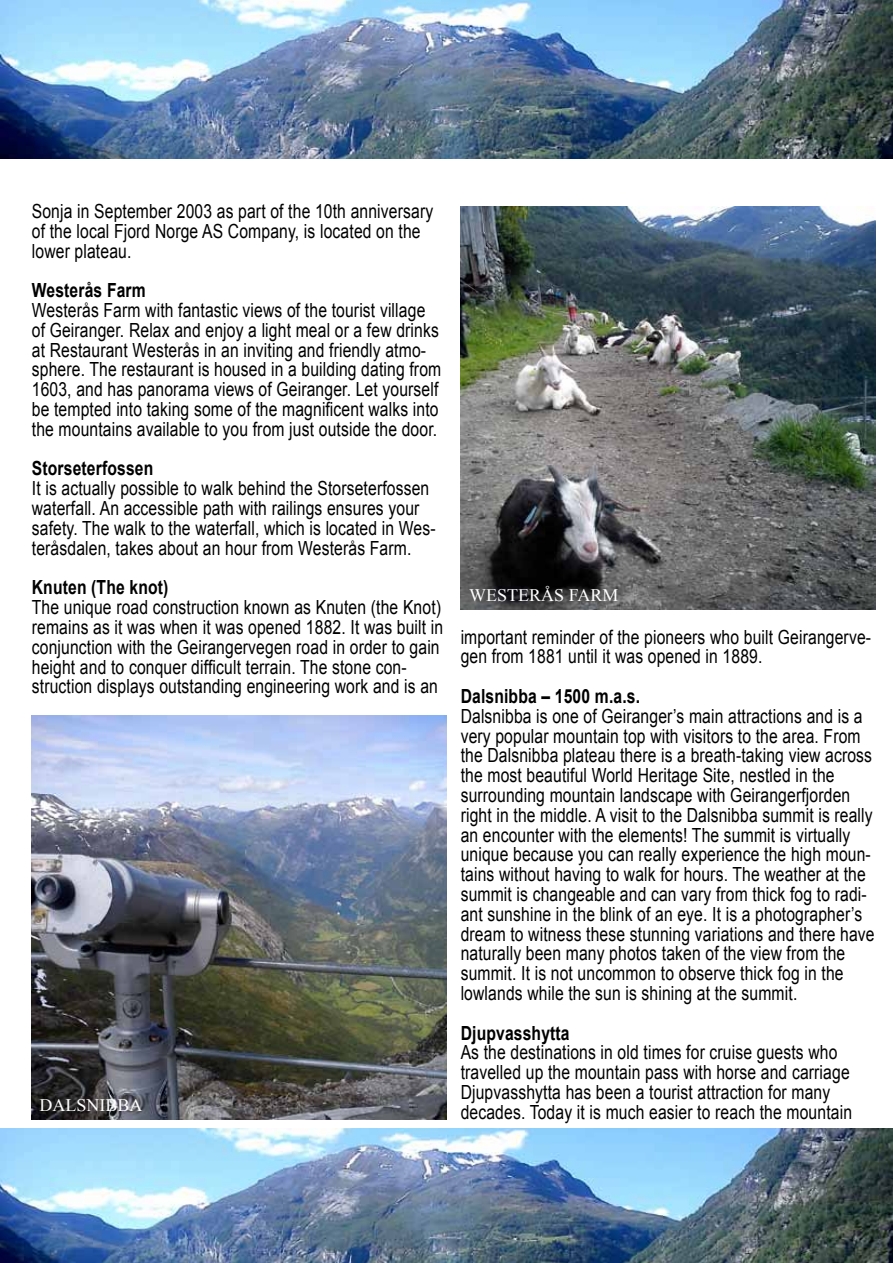
<style>
.page{position:relative;width:893px;height:1263px;background:#fff}
.page>*{position:absolute;margin:0;border:0;box-sizing:border-box;transform-origin:0 0}
.t1{font:19.5px/19.8px "Arial";letter-spacing:.01em;color:#000;scale:.81 1}
.t2{font:700 19.5px "Arial";letter-spacing:.01em;color:#000;scale:.81 1}
.t3{font:18px "Mongolian Baiti";color:#fff}
</style>
<div class="page">
<img style="left:0;top:1128px;width:893px;height:135px">
<img style="left:1px;top:1px;width:892px;height:158px">
<img style="left:461px;top:206px;width:414px;height:404px">
<img style="left:31px;top:715px;width:415px;height:404px">
<p class="t1" style="left:32px;top:201px;width:497px">Sonja in September 2003 as part of the 10th anniversary of the local Fjord Norge AS Company, is located on the lower plateau.</p>
<p class="t2" style="left:32px;top:277px;width:142px">Westerås Farm</p>
<p class="t1" style="left:32px;top:300px;width:507px">Westerås Farm with fantastic views of the tourist village of Geiranger. Relax and enjoy a light meal or a few drinks at Restaurant Westerås in an inviting and friendly atmo&shy;sphere. The restaurant is housed in a building dating from 1603, and has panorama views of Geiranger. Let yourself be tempted into taking some of the magnificent walks into the mountains available to you from just outside the door.</p>
<p class="t2" style="left:32px;top:456px;width:152px">Storseterfossen</p>
<p class="t1" style="left:32px;top:479px;width:500px">It is actually possible to walk behind the Storseterfossen waterfall. An accessible path with railings ensures your safety. The walk to the waterfall, which is located in Wes&shy;teråsdalen, takes about an hour from Westerås Farm.</p>
<p class="t2" style="left:32px;top:574px;width:170px">Knuten (The knot)</p>
<p class="t1" style="left:32px;top:598px;width:509px">The unique road construction known as Knuten (the Knot) remains as it was when it was opened 1882. It was built in conjunction with the Geirangervegen road in order to gain height and to conquer difficult terrain. The stone con&shy;struction displays outstanding engineering work and is an</p>
<p class="t3" style="left:40px;top:1095px;width:104px">DALSNIBBA</p>
<p class="t3" style="left:469px;top:586px;width:151px">WESTERÅS FARM</p>
<p class="t1" style="left:461px;top:627px;width:508px">important reminder of the pioneers who built Geirangerve&shy;gen from 1881 until it was opened in 1889.</p>
<p class="t2" style="left:461px;top:683px;width:223px">Dalsnibba – 1500 m.a.s.</p>
<p class="t1" style="left:461px;top:706px;width:513px">Dalsnibba is one of Geiranger’s main attractions and is a very popular mountain top with visitors to the area. From the Dalsnibba plateau there is a breath-taking view across the most beautiful World Heritage Site, nestled in the surrounding mountain landscape with Geirangerfjorden right in the middle. A visit to the Dalsnibba summit is really an encounter with the elements! The summit is virtually unique because you can really experience the high moun&shy;tains without having to walk for hours. The weather at the summit is changeable and can vary from thick fog to radi&shy;ant sunshine in the blink of an eye. It is a photographer’s dream to witness these stunning variations and there have naturally been many photos taken of the view from the summit. It is not uncommon to observe thick fog in the lowlands while the sun is shining at the summit.</p>
<p class="t2" style="left:461px;top:1020px;width:136px">Djupvasshytta</p>
<p class="t1" style="left:461px;top:1043px;width:485px">As the destinations in old times for cruise guests who travelled up the mountain pass with horse and carriage Djupvasshytta has been a tourist attraction for many decades. Today it is much easier to reach the mountain</p>
</div>
